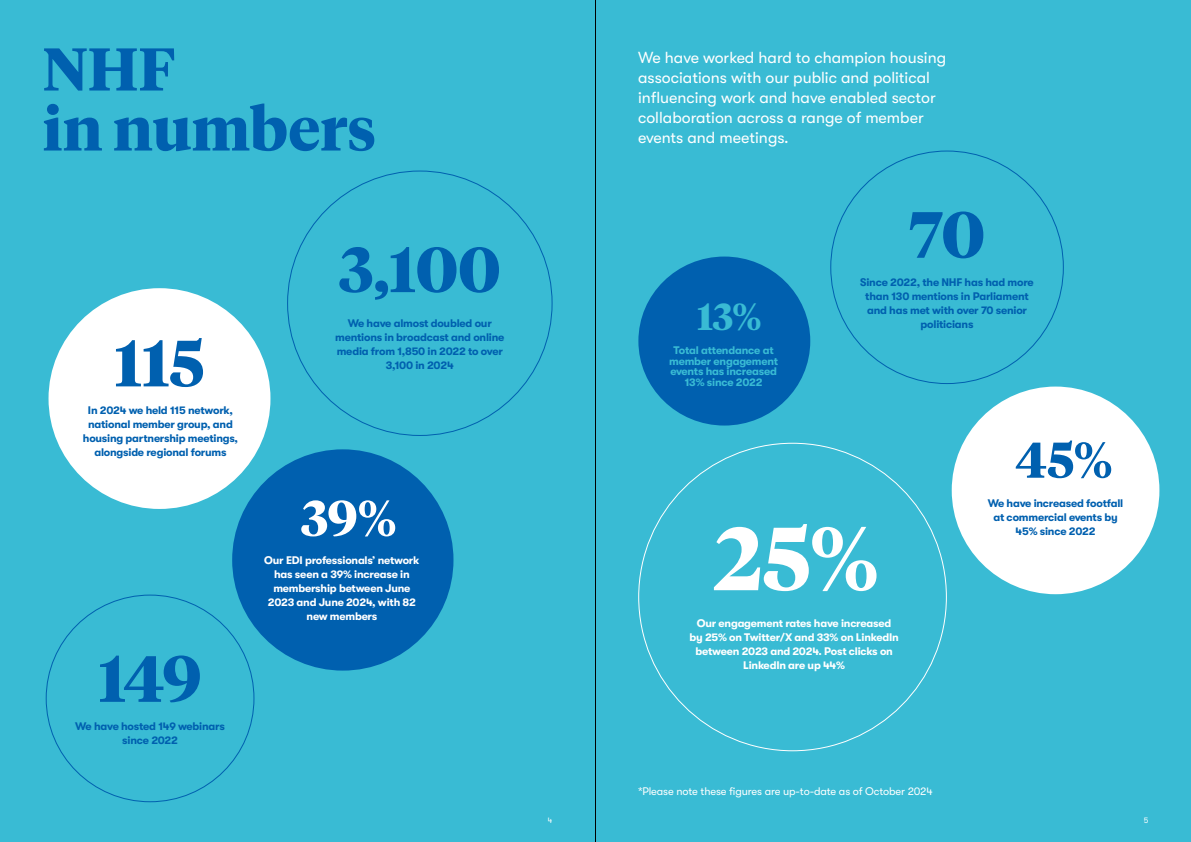
<style>
.page{position:relative;width:1191px;height:842px;background:#39bbd4}
.page>*{position:absolute;margin:0;border:0;box-sizing:border-box;transform-origin:0 0}
.t1{font:700 89px "Tiempos Headline";color:#fff}
.t2{font:700 65px "Tiempos Headline";letter-spacing:-.02em;color:#0060af}
.t3{font:700 63.4px "Tiempos Headline";color:#0060af}
.t4{font:700 60px/60px "Tiempos Headline";color:#0060af}
.t5{font:700 50px "Tiempos Headline";color:#fff}
.t6{font:700 50px "Tiempos Headline";color:#0060af}
.t7{font:700 37.5px "Tiempos Headline";color:#39bbd4}
.t8{font:16px/20px "GT Walsheim";color:#fff}
.t9{font:700 11px/14px "GT Walsheim";letter-spacing:-.02em;color:#0060af;text-align:center}
.t10{font:700 11px/14px "GT Walsheim";letter-spacing:-.02em;color:#fff;text-align:center}
.t11{font:700 11px/10.5px "GT Walsheim";letter-spacing:-.02em;color:#39bbd4;text-align:center}
.t12{font:11px "GT Walsheim";letter-spacing:-.01em;color:#fff}
.t13{font:8px "GT Walsheim";color:#fff}
</style>
<div class="page">
<div style="left:49px;top:288px;width:221px;height:221px;background:#fff;border-radius:50%"></div>
<div style="left:232px;top:449px;width:221px;height:222px;background:#0060af;border-radius:50%"></div>
<div style="left:951px;top:387px;width:208px;height:207px;background:#fff;border-radius:50%"></div>
<div style="left:638px;top:257px;width:172px;height:168px;background:#0060af;border-radius:50%"></div>
<hr style="left:595px;top:0;width:1px;height:842px;background:#000">
<h3 class="t4" style="left:43px;top:36px;width:335px">NHF<br>in numbers</h3>
<h3 class="t8" style="left:638px;top:47px;width:310px">We have worked hard to champion housing associations with our public and political influencing work and have enabled sector collaboration across a range of member events and meetings.</h3>
<h2 class="t2" style="left:114px;top:318px;width:92px">115</h2>
<p class="t9" style="left:83px;top:404px;width:157px">In 2024 we held 115 network, national member group, and housing partnership meetings, alongside regional forums</p>
<h2 class="t2" style="left:98px;top:634px;width:105px">149</h2>
<p class="t9" style="left:75px;top:719px;width:151px">We have hosted 149 webinars since 2022</p>
<h3 class="t3" style="left:339px;top:226px;width:163px">3,100</h3>
<p class="t9" style="left:335px;top:316px;width:171px">We have almost doubled our mentions in broadcast and online media from 1,850 in 2022 to over<br>3,100 in 2024</p>
<h3 class="t5" style="left:301px;top:484px;width:97px">39%</h3>
<p class="t10" style="left:264px;top:554px;width:157px">Our EDI professionals’ network has seen a 39% increase in membership between June<br>2023 and June 2024, with 82 new members</p>
<p class="t13" style="left:548px;top:815px;width:6px">4</p>
<h3 class="t7" style="left:697px;top:291px;width:66px">13%</h3>
<p class="t11" style="left:669px;top:345px;width:110px">Total attendance at member engagement events has increased<br>13% since 2022</p>
<h2 class="t2" style="left:909px;top:190px;width:77px">70</h2>
<p class="t9" style="left:860px;top:275px;width:175px">Since 2022, the NHF has had more than 130 mentions in Parliament and has met with over 70 senior politicians</p>
<h3 class="t6" style="left:1015px;top:425px;width:99px">45%</h3>
<h1 class="t1" style="left:713px;top:497px;width:168px">25%</h1>
<p class="t10" style="left:689px;top:616px;width:211px">Our engagement rates have increased by 25% on Twitter/X and 33% on LinkedIn between 2023 and 2024. Post clicks on<br>LinkedIn are up 44%</p>
<p class="t9" style="left:987px;top:496px;width:137px">We have increased footfall at commercial events by<br>45% since 2022</p>
<p class="t12" style="left:638px;top:785px;width:296px">*Please note these figures are up-to-date as of October 2024</p>
<p class="t13" style="left:1143px;top:815px;width:6px">5</p>
</div>
